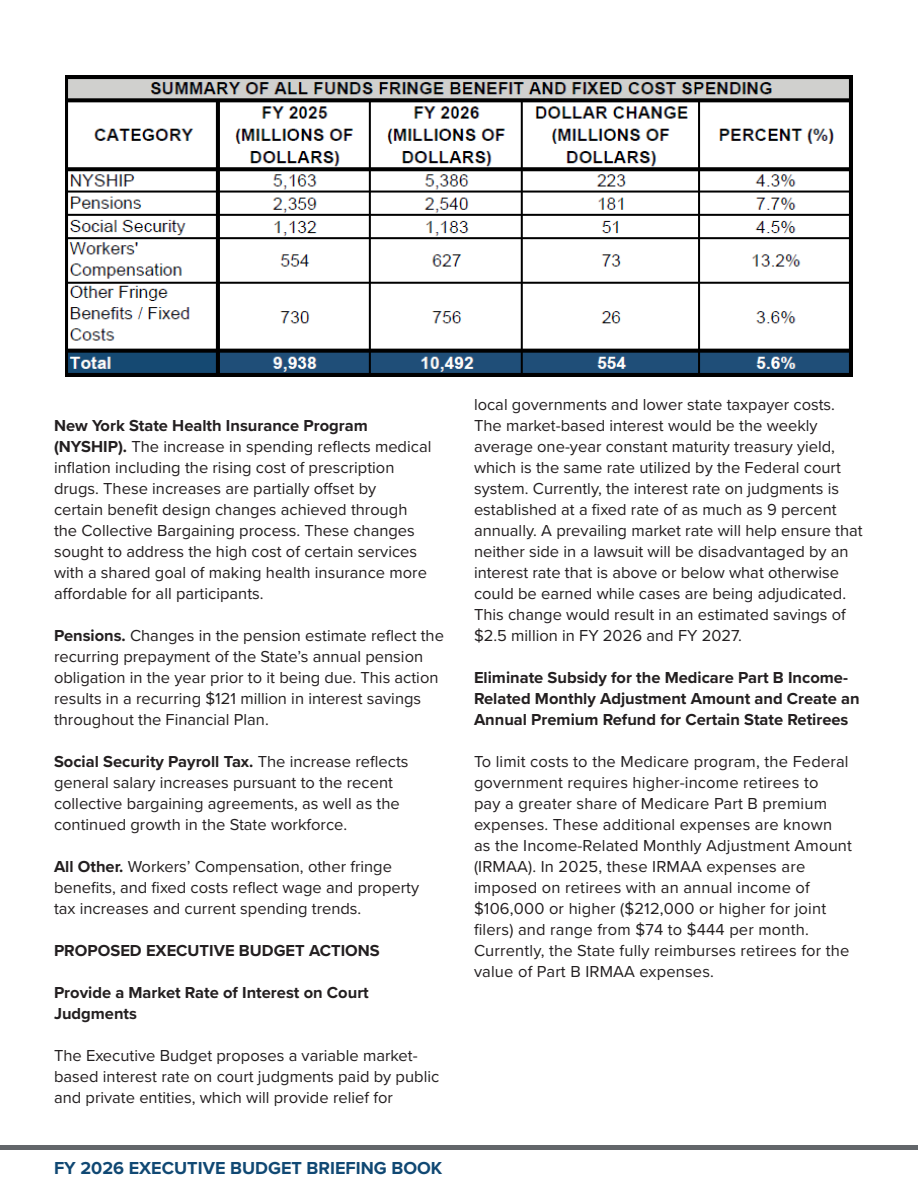
<style>
.page{position:relative;width:918px;height:1188px;background:#fff}
.page>*{position:absolute;margin:0;border:0;box-sizing:border-box;transform-origin:0 0}
.t1{font:700 18px "Proxima Nova";color:#104873}
.t2{font:16.5px/21px "Proxima Nova";color:#231f20}
.t3{font:700 16.5px/21px "Proxima Nova";color:#231f20}
.s1{font-weight:700}
</style>
<div class="page">
<div style="left:0;top:1145px;width:918px;height:5px;background:#63666a"></div>
<img style="left:65px;top:75px;width:788px;height:302px">
<p class="t2" style="left:54px;top:414px;width:379px"><span class="s1">New York State Health Insurance Program (NYSHIP).</span> The increase in spending reflects medical inflation including the rising cost of prescription drugs. These increases are partially offset by<br>certain benefit design changes achieved through the Collective Bargaining process. These changes sought to address the high cost of certain services with a shared goal of making health insurance more affordable for all participants.</p>
<p class="t2" style="left:54px;top:624px;width:391px"><span class="s1">Pensions.</span> Changes in the pension estimate reflect the recurring prepayment of the State’s annual pension obligation in the year prior to it being due. This action results in a recurring $121 million in interest savings throughout the Financial Plan.</p>
<p class="t2" style="left:54px;top:750px;width:356px"><span class="s1">Social Security Payroll Tax.</span> The increase reflects general salary increases pursuant to the recent collective bargaining agreements, as well as the continued growth in the State workforce.</p>
<p class="t2" style="left:54px;top:855px;width:367px"><span class="s1">All Other.</span> Workers’ Compensation, other fringe benefits, and fixed costs reflect wage and property tax increases and current spending trends.</p>
<p class="t3" style="left:54px;top:940px;width:327px">PROPOSED EXECUTIVE BUDGET ACTIONS</p>
<p class="t3" style="left:54px;top:982px;width:316px">Provide a Market Rate of Interest on Court<br>Judgments</p>
<p class="t2" style="left:54px;top:1044px;width:387px">The Executive Budget proposes a variable market&shy;based interest rate on court judgments paid by public and private entities, which will provide relief for</p>
<p class="t1" style="left:54px;top:1154px;width:390px">FY 2026 EXECUTIVE BUDGET BRIEFING BOOK</p>
<p class="t2" style="left:474px;top:393px;width:390px">local governments and lower state taxpayer costs.<br>The market-based interest would be the weekly average one-year constant maturity treasury yield, which is the same rate utilized by the Federal court system. Currently, the interest rate on judgments is established at a fixed rate of as much as 9 percent annually. A prevailing market rate will help ensure that neither side in a lawsuit will be disadvantaged by an interest rate that is above or below what otherwise could be earned while cases are being adjudicated.<br>This change would result in an estimated savings of $2.5 million in FY 2026 and FY 2027.</p>
<p class="t3" style="left:474px;top:667px;width:387px">Eliminate Subsidy for the Medicare Part B Income-<br>Related Monthly Adjustment Amount and Create an<br>Annual Premium Refund for Certain State Retirees</p>
<p class="t2" style="left:474px;top:750px;width:380px">To limit costs to the Medicare program, the Federal government requires higher-income retirees to<br>pay a greater share of Medicare Part B premium expenses. These additional expenses are known as the Income-Related Monthly Adjustment Amount (IRMAA). In 2025, these IRMAA expenses are imposed on retirees with an annual income of $106,000 or higher ($212,000 or higher for joint filers) and range from $74 to $444 per month.<br>Currently, the State fully reimburses retirees for the value of Part B IRMAA expenses.</p>
</div>
